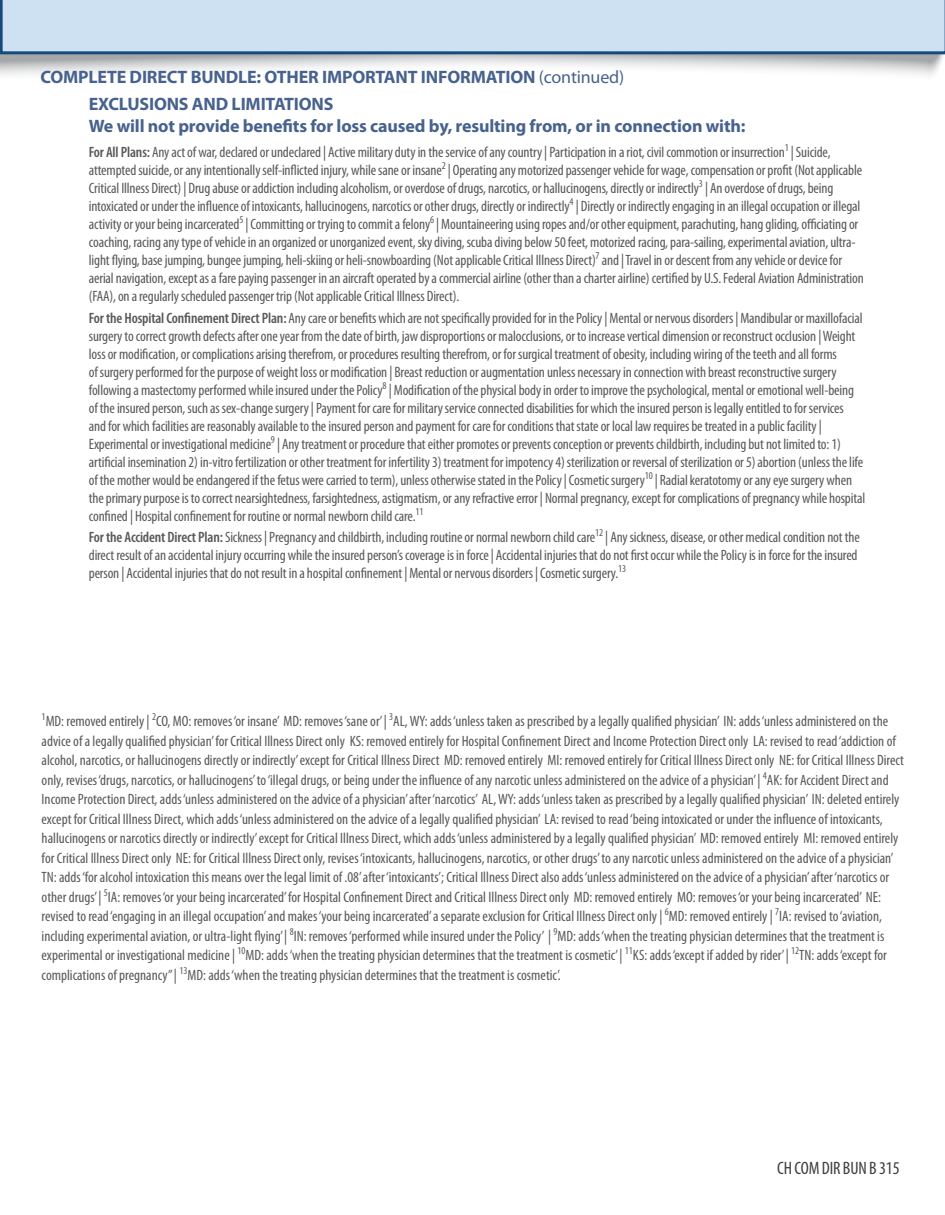
<style>
.page{position:relative;width:945px;height:1215px;background:#fff}
.page>*{position:absolute;margin:0;border:0;box-sizing:border-box;transform-origin:0 0}
.t1{font:700 18px "Myriad Pro";letter-spacing:-.01em;color:#47628e}
.t2{font:condensed 18px "Myriad Pro";letter-spacing:-.01em;color:#3e3e3f}
.t3{font:condensed 15px/18px "Myriad Pro";letter-spacing:-.01em;color:#57585a}
.s1{font-weight:400}
.s2{font-weight:600}
</style>
<div class="page">
<svg style="left:0;top:54px;width:945px;height:22px"></svg>
<div style="left:0;top:0;width:945px;height:54px;background:#cee1f3"></div>
<p class="t1" style="left:40px;top:65px;width:585px">COMPLETE DIRECT BUNDLE: OTHER IMPORTANT INFORMATION <span class="s1">(continued)</span></p>
<p class="t1" style="left:89px;top:92px;width:246px">EXCLUSIONS AND LIMITATIONS</p>
<p class="t1" style="left:89px;top:114px;width:658px">We will not provide benefits for loss caused by, resulting from, or in connection with:</p>
<p class="t3" style="left:89px;top:143px;width:777px"><span class="s2">For All Plans:</span> Any act of war, declared or undeclared | Active military duty in the service of any country | Participation in a riot, civil commotion or insurrection<sup>1</sup> | Suicide, attempted suicide, or any intentionally self-inflicted injury, while sane or insane<sup>2</sup> | Operating any motorized passenger vehicle for wage, compensation or profit (Not applicable Critical Illness Direct) | Drug abuse or addiction including alcoholism, or overdose of drugs, narcotics, or hallucinogens, directly or indirectly<sup>3</sup> | An overdose of drugs, being intoxicated or under the influence of intoxicants, hallucinogens, narcotics or other drugs, directly or indirectly<sup>4</sup> | Directly or indirectly engaging in an illegal occupation or illegal activity or your being incarcerated<sup>5</sup> | Committing or trying to commit a felony<sup>6</sup> | Mountaineering using ropes and/or other equipment, parachuting, hang gliding, officiating or coaching, racing any type of vehicle in an organized or unorganized event, sky diving, scuba diving below 50 feet, motorized racing, para-sailing, experimental aviation, ultra&shy;light flying, base jumping, bungee jumping, heli-skiing or heli-snowboarding (Not applicable Critical Illness Direct)<sup>7</sup> and | Travel in or descent from any vehicle or device for aerial navigation, except as a fare paying passenger in an aircraft operated by a commercial airline (other than a charter airline) certified by U.S. Federal Aviation Administration (FAA), on a regularly scheduled passenger trip (Not applicable Critical Illness Direct).</p>
<p class="t3" style="left:89px;top:309px;width:778px"><span class="s2">For the Hospital Confinement Direct Plan:</span> Any care or benefits which are not specifically provided for in the Policy | Mental or nervous disorders | Mandibular or maxillofacial surgery to correct growth defects after one year from the date of birth, jaw disproportions or malocclusions, or to increase vertical dimension or reconstruct occlusion | Weight loss or modification, or complications arising therefrom, or procedures resulting therefrom, or for surgical treatment of obesity, including wiring of the teeth and all forms<br>of surgery performed for the purpose of weight loss or modification | Breast reduction or augmentation unless necessary in connection with breast reconstructive surgery following a mastectomy performed while insured under the Policy<sup>8</sup> | Modification of the physical body in order to improve the psychological, mental or emotional well-being of the insured person, such as sex-change surgery | Payment for care for military service connected disabilities for which the insured person is legally entitled to for services<br>and for which facilities are reasonably available to the insured person and payment for care for conditions that state or local law requires be treated in a public facility | Experimental or investigational medicine<sup>9</sup> | Any treatment or procedure that either promotes or prevents conception or prevents childbirth, including but not limited to: 1) artificial insemination 2) in-vitro fertilization or other treatment for infertility 3) treatment for impotency 4) sterilization or reversal of sterilization or 5) abortion (unless the life of the mother would be endangered if the fetus were carried to term), unless otherwise stated in the Policy | Cosmetic surgery<sup>10</sup> | Radial keratotomy or any eye surgery when the primary purpose is to correct nearsightedness, farsightedness, astigmatism, or any refractive error | Normal pregnancy, except for complications of pregnancy while hospital confined | Hospital confinement for routine or normal newborn child care.<sup>11</sup></p>
<p class="t3" style="left:89px;top:528px;width:772px"><span class="s2">For the Accident Direct Plan:</span> Sickness | Pregnancy and childbirth, including routine or normal newborn child care<sup>12</sup> | Any sickness, disease, or other medical condition not the direct result of an accidental injury occurring while the insured person’s coverage is in force | Accidental injuries that do not first occur while the Policy is in force for the insured person | Accidental injuries that do not result in a hospital confinement | Mental or nervous disorders | Cosmetic surgery.<sup>13</sup></p>
<p class="t3" style="left:42px;top:711px;width:864px;line-height:19.5px"><sup>1</sup>MD: removed entirely | <sup>2</sup>CO, MO: removes ‘or insane’ MD: removes ‘sane or’ | <sup>3</sup>AL, WY: adds ‘unless taken as prescribed by a legally qualified physician’ IN: adds ‘unless administered on the advice of a legally qualified physician’ for Critical Illness Direct only KS: removed entirely for Hospital Confinement Direct and Income Protection Direct only LA: revised to read ‘addiction of alcohol, narcotics, or hallucinogens directly or indirectly’ except for Critical Illness Direct MD: removed entirely MI: removed entirely for Critical Illness Direct only NE: for Critical Illness Direct only, revises ‘drugs, narcotics, or hallucinogens’ to ‘illegal drugs, or being under the influence of any narcotic unless administered on the advice of a physician’ | <sup>4</sup>AK: for Accident Direct and Income Protection Direct, adds ‘unless administered on the advice of a physician’ after ‘narcotics’ AL, WY: adds ‘unless taken as prescribed by a legally qualified physician’ IN: deleted entirely except for Critical Illness Direct, which adds ‘unless administered on the advice of a legally qualified physician’ LA: revised to read ‘being intoxicated or under the influence of intoxicants, hallucinogens or narcotics directly or indirectly’ except for Critical Illness Direct, which adds ‘unless administered by a legally qualified physician’ MD: removed entirely MI: removed entirely for Critical Illness Direct only NE: for Critical Illness Direct only, revises ‘intoxicants, hallucinogens, narcotics, or other drugs’ to any narcotic unless administered on the advice of a physician’ TN: adds ‘for alcohol intoxication this means over the legal limit of .08’ after ‘intoxicants’; Critical Illness Direct also adds ‘unless administered on the advice of a physician’ after ‘narcotics or other drugs’ | <sup>5</sup>IA: removes ‘or your being incarcerated’ for Hospital Confinement Direct and Critical Illness Direct only MD: removed entirely MO: removes ‘or your being incarcerated’ NE: revised to read ‘engaging in an illegal occupation’ and makes ‘your being incarcerated’ a separate exclusion for Critical Illness Direct only | <sup>6</sup>MD: removed entirely | <sup>7</sup>IA: revised to ‘aviation, including experimental aviation, or ultra-light flying’ | <sup>8</sup>IN: removes ‘performed while insured under the Policy’ | <sup>9</sup>MD: adds ‘when the treating physician determines that the treatment is experimental or investigational medicine | <sup>10</sup>MD: adds ‘when the treating physician determines that the treatment is cosmetic’ | <sup>11</sup>KS: adds ‘except if added by rider’ | <sup>12</sup>TN: adds ‘except for complications of pregnancy’’ | <sup>13</sup>MD: adds ‘when the treating physician determines that the treatment is cosmetic’.</p>
<p class="t2" style="left:777px;top:1157px;width:124px">CH COM DIR BUN B 315</p>
</div>
